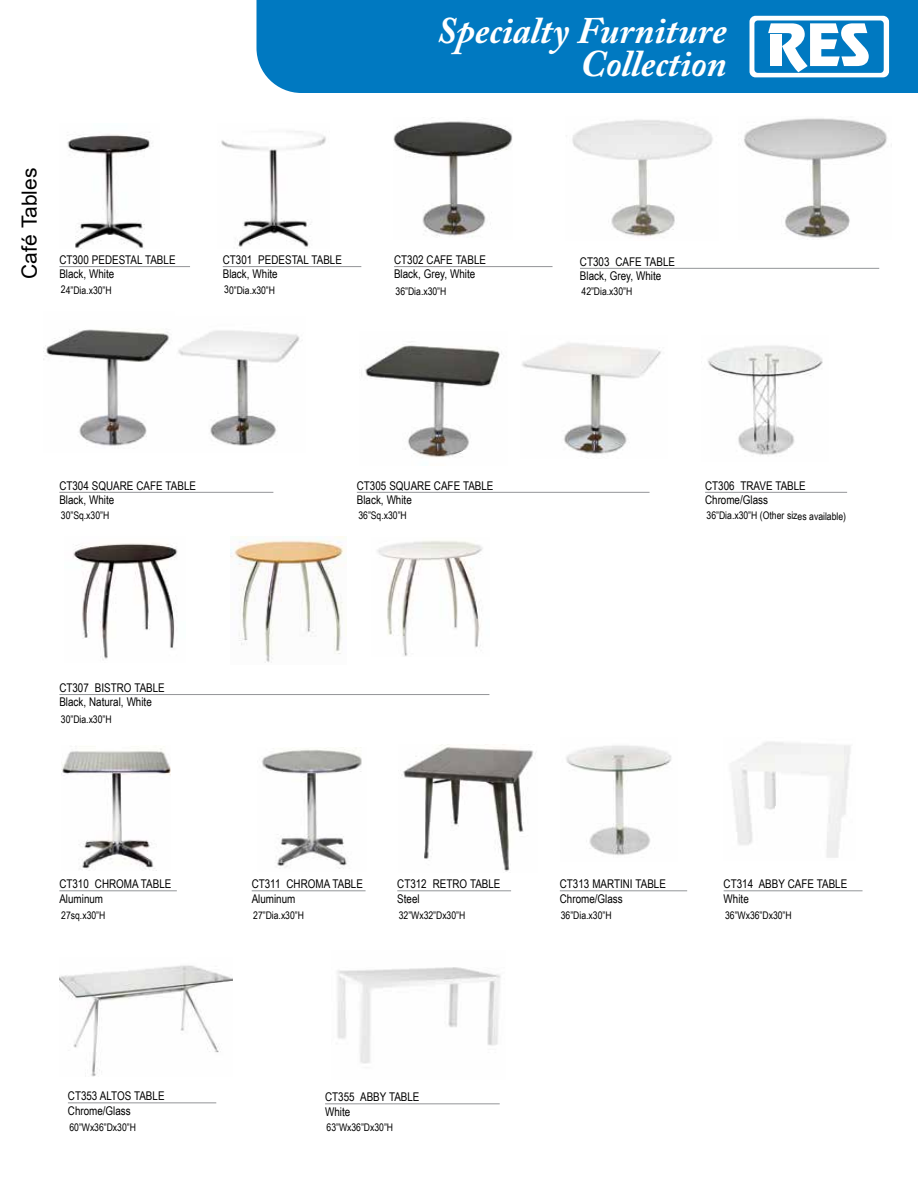
<style>
.page{position:relative;width:918px;height:1188px;background:#fff}
.page>*{position:absolute;margin:0;border:0;box-sizing:border-box;transform-origin:0 0}
.t1{font:italic 700 37.35px/32.8px "Adobe Caslon Pro";color:#fff;text-align:right}
.t2{font:21px "Arial";color:#000}
.t3{font:12px/14.4px "Arial Narrow";color:#000}
.t4{font:10.5px "Arial Narrow";letter-spacing:-.01em;color:#000}
</style>
<div class="page">
<img style="left:67px;top:134px;width:83px;height:115px">
<img style="left:73px;top:543px;width:105px;height:117px">
<hr style="left:59px;top:266px;width:131px;height:1px;background:#939598">
<hr style="left:705px;top:492px;width:142px;height:1px;background:#939598">
<hr style="left:59px;top:694px;width:430px;height:1px;background:#939598">
<hr style="left:59px;top:891px;width:118px;height:1px;background:#939598">
<hr style="left:68px;top:1103px;width:148px;height:1px;background:#939598">
<hr style="left:394px;top:266px;width:159px;height:1px;background:#939598">
<img style="left:221px;top:131px;width:105px;height:118px">
<img style="left:708px;top:345px;width:115px;height:110px">
<img style="left:62px;top:748px;width:109px;height:122px">
<img style="left:59px;top:965px;width:173px;height:111px">
<img style="left:230px;top:536px;width:115px;height:127px">
<img style="left:377px;top:540px;width:106px;height:116px">
<img style="left:262px;top:748px;width:100px;height:121px">
<hr style="left:252px;top:891px;width:114px;height:1px;background:#939598">
<img style="left:572px;top:120px;width:141px;height:117px">
<img style="left:393px;top:121px;width:119px;height:116px">
<hr style="left:325px;top:1104px;width:175px;height:1px;background:#939598">
<img style="left:178px;top:330px;width:122px;height:116px">
<hr style="left:59px;top:492px;width:214px;height:1px;background:#939598">
<hr style="left:560px;top:891px;width:127px;height:1px;background:#939598">
<img style="left:566px;top:745px;width:106px;height:111px">
<img style="left:337px;top:967px;width:164px;height:97px">
<img style="left:365px;top:341px;width:137px;height:117px">
<hr style="left:357px;top:492px;width:293px;height:1px;background:#939598">
<img style="left:522px;top:343px;width:139px;height:111px">
<hr style="left:580px;top:268px;width:299px;height:1px;background:#939598">
<hr style="left:223px;top:266px;width:138px;height:1px;background:#939598">
<img style="left:744px;top:118px;width:143px;height:120px">
<img style="left:45px;top:329px;width:124px;height:117px">
<hr style="left:397px;top:891px;width:114px;height:1px;background:#939598">
<hr style="left:724px;top:891px;width:139px;height:1px;background:#939598">
<img style="left:732px;top:742px;width:119px;height:116px">
<img style="left:401px;top:745px;width:135px;height:127px">
<div style="left:256px;top:0;width:662px;height:93px;background:#0079c1"></div>
<svg style="left:750px;top:16px;width:139px;height:61px"></svg>
<div style="left:770px;top:34px;width:12px;height:32px;background:#fff"></div>
<h1 class="t1" style="left:437px;top:14px;width:292px">Specialty Furniture<br>Collection</h1>
<h2 class="t2" style="left:15px;top:279px;width:113px;rotate:-90deg">Café Tables</h2>
<p class="t3" style="left:59px;top:252px;width:118px">CT300 PEDESTAL TABLE<br>Black, White</p>
<p class="t3" style="left:223px;top:252px;width:121px">CT301 PEDESTAL TABLE<br>Black, White</p>
<p class="t3" style="left:394px;top:252px;width:94px">CT302 CAFE TABLE<br>Black, Grey, White</p>
<p class="t3" style="left:580px;top:254px;width:97px">CT303 CAFE TABLE<br>Black, Grey, White</p>
<p class="t4" style="left:61px;top:282px;width:52px">24”Dia.x30”H</p>
<p class="t4" style="left:224px;top:282px;width:52px">30”Dia.x30”H</p>
<p class="t4" style="left:396px;top:284px;width:52px">36”Dia.x30”H</p>
<p class="t4" style="left:582px;top:284px;width:52px">42”Dia.x30”H</p>
<p class="t3" style="left:59px;top:478px;width:138px">CT304 SQUARE CAFE TABLE<br>Black, White</p>
<p class="t3" style="left:357px;top:478px;width:138px">CT305 SQUARE CAFE TABLE<br>Black, White</p>
<p class="t3" style="left:705px;top:478px;width:102px">CT306 TRAVE TABLE<br>Chrome/Glass</p>
<p class="t4" style="left:61px;top:508px;width:50px">30”Sq.x30”H</p>
<p class="t4" style="left:358px;top:508px;width:50px">36”Sq.x30”H</p>
<p class="t4" style="left:707px;top:508px;width:141px">36”Dia.x30”H (Other sizes available)</p>
<p class="t3" style="left:59px;top:680px;width:107px">CT307 BISTRO TABLE<br>Black, Natural, White</p>
<p class="t4" style="left:61px;top:712px;width:52px">30”Dia.x30”H</p>
<p class="t3" style="left:59px;top:876px;width:114px">CT310 CHROMA TABLE<br>Aluminum</p>
<p class="t3" style="left:252px;top:876px;width:113px">CT311 CHROMA TABLE<br>Aluminum</p>
<p class="t3" style="left:397px;top:876px;width:105px">CT312 RETRO TABLE<br>Steel</p>
<p class="t4" style="left:399px;top:908px;width:68px">32”Wx32”Dx30”H</p>
<p class="t3" style="left:560px;top:876px;width:108px">CT313 MARTINI TABLE<br>Chrome/Glass</p>
<p class="t4" style="left:61px;top:907px;width:46px">27sq.x30”H</p>
<p class="t4" style="left:253px;top:907px;width:52px">27”Dia.x30”H</p>
<p class="t4" style="left:561px;top:908px;width:52px">36”Dia.x30”H</p>
<p class="t3" style="left:724px;top:876px;width:125px">CT314 ABBY CAFE TABLE<br>White</p>
<p class="t4" style="left:725px;top:908px;width:68px">36”Wx36”Dx30”H</p>
<p class="t3" style="left:68px;top:1088px;width:98px">CT353 ALTOS TABLE<br>Chrome/Glass</p>
<p class="t3" style="left:325px;top:1089px;width:96px">CT355 ABBY TABLE<br>White</p>
<p class="t4" style="left:69px;top:1120px;width:68px">60”Wx36”Dx30”H</p>
<p class="t4" style="left:327px;top:1120px;width:68px">63”Wx36”Dx30”H</p>
</div>
